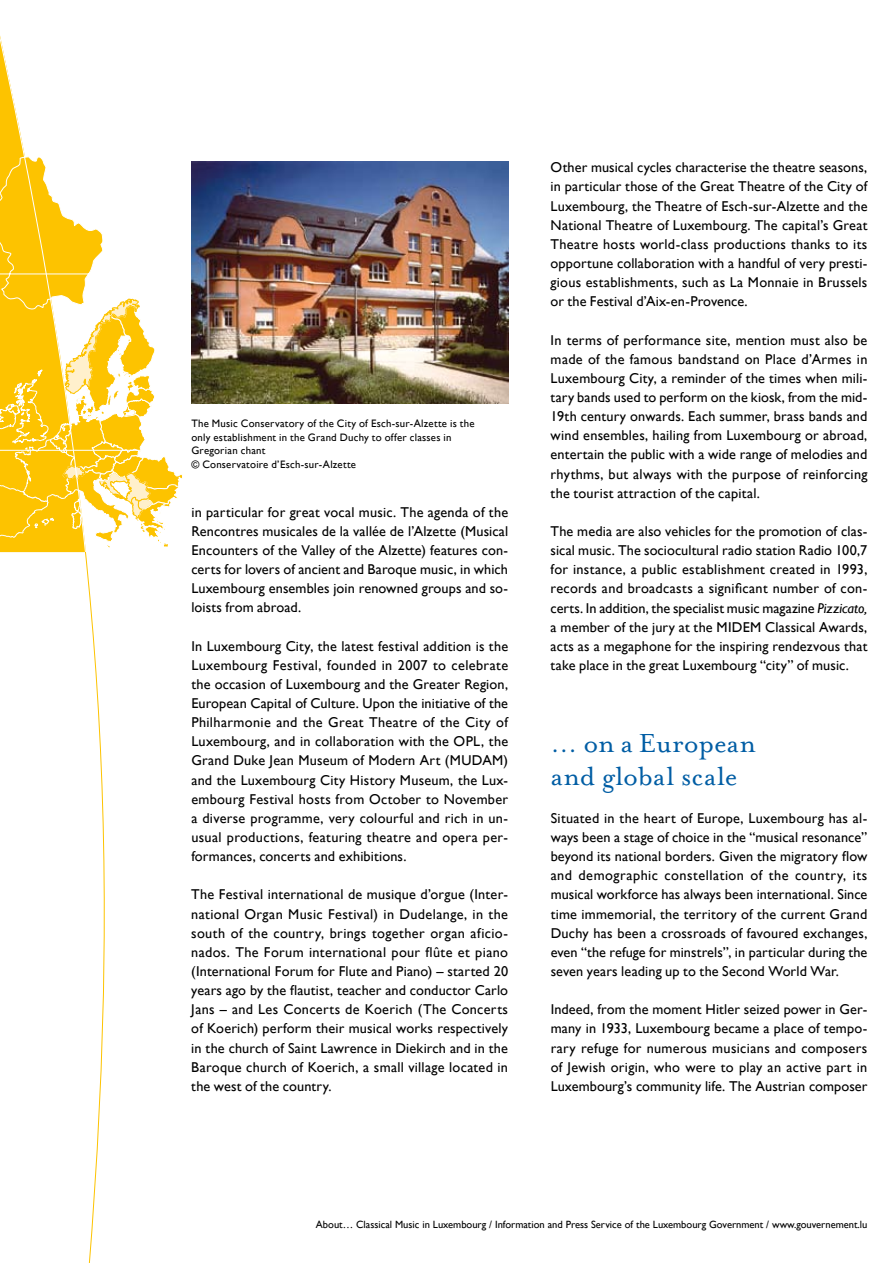
<style>
.page{position:relative;width:893px;height:1263px;background:#fff}
.page>*{position:absolute;margin:0;border:0;box-sizing:border-box;transform-origin:0 0}
.t1{font:30px/32.1px "Mrs Eaves Roman";letter-spacing:.005em;color:#005da4}
.t2{font:14.25px/19.2px "Gill Sans";letter-spacing:.01em;color:#000;text-align:justify}
.t3{font:10.8px/13.5px "Gill Sans";letter-spacing:.02em;color:#000}
.t4{font:10.5px "Gill Sans";color:#000}
.s1{font-style:italic}
</style>
<div class="page">
<svg style="left:0;top:547px;width:110px;height:716px"></svg>
<svg style="left:86px;top:229px;width:96px;height:318px"></svg>
<hr style="left:0;top:450px;width:170px;height:1px;background:#fff">
<svg style="left:0;top:36px;width:86px;height:516px"></svg>
<img style="left:191px;top:162px;width:317px;height:241px">
<p class="t3" style="left:191px;top:417px;width:285px">The Music Conservatory of the City of Esch-sur-Alzette is the only establishment in the Grand Duchy to offer classes in Gregorian chant<br>© Conservatoire d’Esch-sur-Alzette</p>
<p class="t2" style="left:191px;top:502px;width:318px">in particular for great vocal music. The agenda of the Rencontres musicales de la vallée de l’Alzette (Musical Encounters of the Valley of the Alzette) features con&shy;certs for lovers of ancient and Baroque music, in which Luxembourg ensembles join renowned groups and so&shy;loists from abroad.</p>
<p class="t2" style="left:191px;top:636px;width:318px">In Luxembourg City, the latest festival addition is the Luxembourg Festival, founded in 2007 to celebrate the occasion of Luxembourg and the Greater Region, European Capital of Culture. Upon the initiative of the Philharmonie and the Great Theatre of the City of Luxembourg, and in collaboration with the OPL, the Grand Duke Jean Museum of Modern Art (MUDAM) and the Luxembourg City History Museum, the Lux&shy;embourg Festival hosts from October to November a diverse programme, very colourful and rich in un&shy;usual productions, featuring theatre and opera per&shy;formances, concerts and exhibitions.</p>
<p class="t2" style="left:191px;top:885px;width:318px">The Festival international de musique d’orgue (Inter&shy;national Organ Music Festival) in Dudelange, in the south of the country, brings together organ aficio&shy;nados. The Forum international pour flûte et piano (International Forum for Flute and Piano) – started 20 years ago by the flautist, teacher and conductor Carlo Jans – and Les Concerts de Koerich (The Concerts of Koerich) perform their musical works respectively in the church of Saint Lawrence in Diekirch and in the Baroque church of Koerich, a small village located in the west of the country.</p>
<p class="t2" style="left:551px;top:158px;width:318px">Other musical cycles characterise the theatre seasons, in particular those of the Great Theatre of the City of Luxembourg, the Theatre of Esch-sur-Alzette and the National Theatre of Luxembourg. The capital’s Great Theatre hosts world-class productions thanks to its opportune collaboration with a handful of very presti&shy;gious establishments, such as La Monnaie in Brussels or the Festival d’Aix-en-Provence.</p>
<p class="t2" style="left:551px;top:330px;width:318px">In terms of performance site, mention must also be made of the famous bandstand on Place d’Armes in Luxembourg City, a reminder of the times when mili&shy;tary bands used to perform on the kiosk, from the mid-19th century onwards. Each summer, brass bands and wind ensembles, hailing from Luxembourg or abroad, entertain the public with a wide range of melodies and rhythms, but always with the purpose of reinforcing the tourist attraction of the capital.</p>
<p class="t2" style="left:551px;top:521px;width:318px">The media are also vehicles for the promotion of clas&shy;sical music. The sociocultural radio station Radio 100,7 for instance, a public establishment created in 1993, records and broadcasts a significant number of con&shy;certs. In addition, the specialist music magazine <span class="s1">Pizzicato, </span>a member of the jury at the MIDEM Classical Awards, acts as a megaphone for the inspiring rendezvous that take place in the great Luxembourg “city” of music.</p>
<h1 class="t1" style="left:551px;top:728px;width:207px">… on a European and global scale</h1>
<p class="t2" style="left:551px;top:808px;width:318px">Situated in the heart of Europe, Luxembourg has al&shy;ways been a stage of choice in the “musical resonance” beyond its national borders. Given the migratory flow and demographic constellation of the country, its musical workforce has always been international. Since time immemorial, the territory of the current Grand Duchy has been a crossroads of favoured exchanges, even “the refuge for minstrels”, in particular during the seven years leading up to the Second World War.</p>
<p class="t2" style="left:551px;top:1000px;width:318px">Indeed, from the moment Hitler seized power in Ger&shy;many in 1933, Luxembourg became a place of tempo&shy;rary refuge for numerous musicians and composers of Jewish origin, who were to play an active part in Luxembourg’s community life. The Austrian composer</p>
<p class="t4" style="left:316px;top:1218px;width:553px">About… Classical Music in Luxembourg / Information and Press Service of the Luxembourg Government / www.gouvernement.lu</p>
</div>
